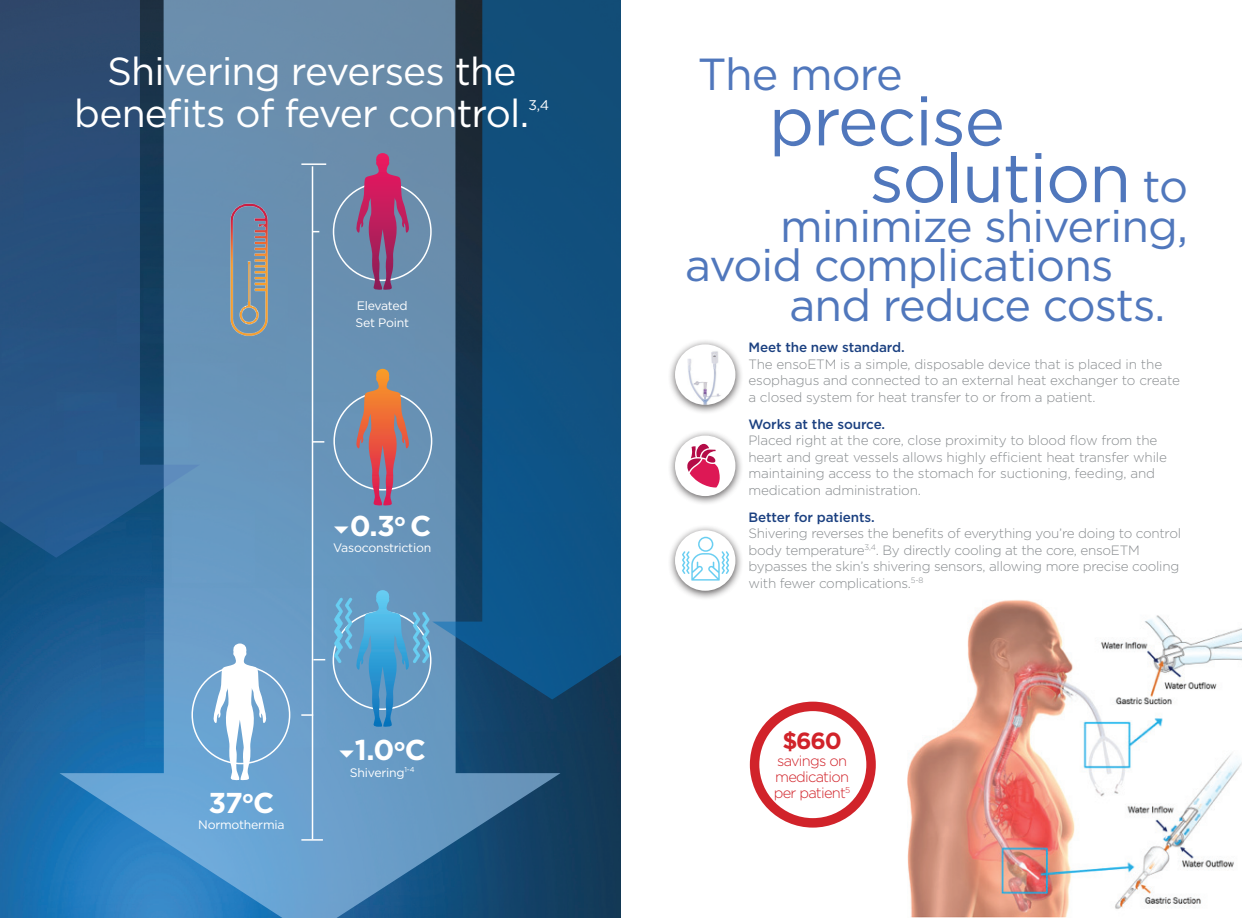
<style>
.page{position:relative;width:1242px;height:918px;background:#fff}
.page>*{position:absolute;margin:0;border:0;box-sizing:border-box;transform-origin:0 0}
.t1{font:68.7px/56.7px "Gotham";letter-spacing:-.02em;color:#5077bc}
.t2{font:44.85px/39.6px "Gotham";letter-spacing:-.02em;color:#5077bc}
.t3{font:39px/42px "Gotham";letter-spacing:-.02em;color:#fff;text-align:center}
.t4{font:700 28.8px "Gotham";color:#fff}
.t5{font:700 23.4px "Gotham";color:#d1232a}
.t6{font:300 14.7px/16.2px "Gotham";letter-spacing:-.05em;color:#d1232a}
.t7{font:13.95px "Gotham";color:#fff}
.t8{font:300 13.5px/16.5px "Gotham";letter-spacing:-.015em;color:#888c8f}
.t9{font:500 13.5px "Gotham";letter-spacing:-.01em;color:#1c4181}
.t10{font:12.3px/16.4px "Gotham";letter-spacing:-.02em;color:#fff}
.s1{font-family:"Newspaper Pi BT";font-weight:400;font-size:16.5px}
.s2{font-size:44.85px}
</style>
<div class="page">
<img style="left:0;top:558px;width:621px;height:360px">
<svg style="left:59px;top:0;width:502px;height:918px;background:#5589b2"></svg>
<img style="left:225px;top:198px;width:50px;height:168px">
<hr style="left:312px;top:166px;width:1px;height:673px;background:#fff">
<hr style="left:301px;top:163px;width:25px;height:2px;background:#fff">
<hr style="left:301px;top:839px;width:22px;height:2px;background:#fff">
<svg style="left:313px;top:441px;width:11px;height:2px"></svg>
<svg style="left:355px;top:369px;width:54px;height:137px;background:#a37c81"></svg>
<svg style="left:355px;top:153px;width:54px;height:137px;background:#915d8a"></svg>
<svg style="left:0;top:0;width:200px;height:558px;background:#315a84"></svg>
<svg style="left:432px;top:0;width:189px;height:700px;background:#1c547f"></svg>
<svg style="left:313px;top:659px;width:12px;height:1px"></svg>
<div style="left:750px;top:702px;width:126px;height:126px;border:9px solid #d1232a;border-radius:50%"></div>
<svg style="left:301px;top:714px;width:11px;height:2px"></svg>
<svg style="left:214px;top:643px;width:52px;height:137px"></svg>
<svg style="left:334px;top:590px;width:95px;height:137px;background:#5ea1cc"></svg>
<img style="left:907px;top:600px;width:335px;height:318px">
<div style="left:667px;top:339px;width:76px;height:76px;background:#231f20;opacity:.75"></div>
<img style="left:675px;top:344px;width:60px;height:61px;border-radius:30px">
<div style="left:667px;top:429px;width:76px;height:77px;background:#231f20;opacity:.75"></div>
<div style="left:675px;top:436px;width:60px;height:60px;background:#fff;border-radius:50%"></div>
<svg style="left:687px;top:444px;width:33px;height:44px"></svg>
<div style="left:667px;top:524px;width:76px;height:77px;background:#231f20;opacity:.75"></div>
<div style="left:675px;top:530px;width:60px;height:61px;background:#fff;border-radius:50%"></div>
<svg style="left:682px;top:537px;width:47px;height:44px"></svg>
<h3 class="t3" style="left:74px;top:49px;width:456px">Shivering reverses the benefits of fever control.</h3>
<p class="t7" style="left:528px;top:96px;width:22px">3,4</p>
<p class="t10" style="left:355px;top:297px;width:55px">Elevated<br>Set Point</p>
<h3 class="t4" style="left:333px;top:507px;width:99px"><span class="s1">x</span>0.3<sup>o</sup> C</h3>
<p class="t10" style="left:333px;top:539px;width:100px">Vasoconstriction</p>
<h3 class="t4" style="left:208px;top:783px;width:67px">37<sup>o</sup>C</h3>
<p class="t10" style="left:198px;top:816px;width:88px">Normothermia</p>
<h3 class="t4" style="left:338px;top:731px;width:89px"><span class="s1">x</span>1.0<sup>o</sup>C</h3>
<p class="t10" style="left:350px;top:764px;width:66px">Shivering<sup>1-4</sup></p>
<h2 class="t2" style="left:698px;top:53px;width:206px">The more</h2>
<h1 class="t1" style="left:870px;top:91px;width:320px;text-indent:-101px">precise solution <span class="s2">to</span></h1>
<h2 class="t2" style="left:685px;top:205px;width:504px;text-indent:95px">minimize shivering, avoid complications</h2>
<h2 class="t2" style="left:790px;top:284px;width:378px">and reduce costs.</h2>
<p class="t9" style="left:748px;top:339px;width:158px">Meet the new standard.</p>
<p class="t8" style="left:748px;top:355px;width:433px">The ensoETM is a simple, disposable device that is placed in the esophagus and connected to an external heat exchanger to create a closed system for heat transfer to or from a patient.</p>
<p class="t9" style="left:748px;top:415px;width:138px">Works at the source.</p>
<p class="t8" style="left:748px;top:432px;width:420px">Placed right at the core, close proximity to blood flow from the heart and great vessels allows highly efficient heat transfer while maintaining access to the stomach for suctioning, feeding, and medication administration.</p>
<p class="t9" style="left:748px;top:508px;width:128px">Better for patients.</p>
<p class="t8" style="left:748px;top:525px;width:434px">Shivering reverses the benefits of everything you’re doing to control body temperature<sup>3,4</sup>. By directly cooling at the core, ensoETM bypasses the skin’s shivering sensors, allowing more precise cooling with fewer complications.<sup>5-8</sup></p>
<h3 class="t5" style="left:782px;top:726px;width:61px">$660</h3>
<p class="t6" style="left:774px;top:752px;width:78px">savings on medication per patient<sup>5</sup></p>
</div>
